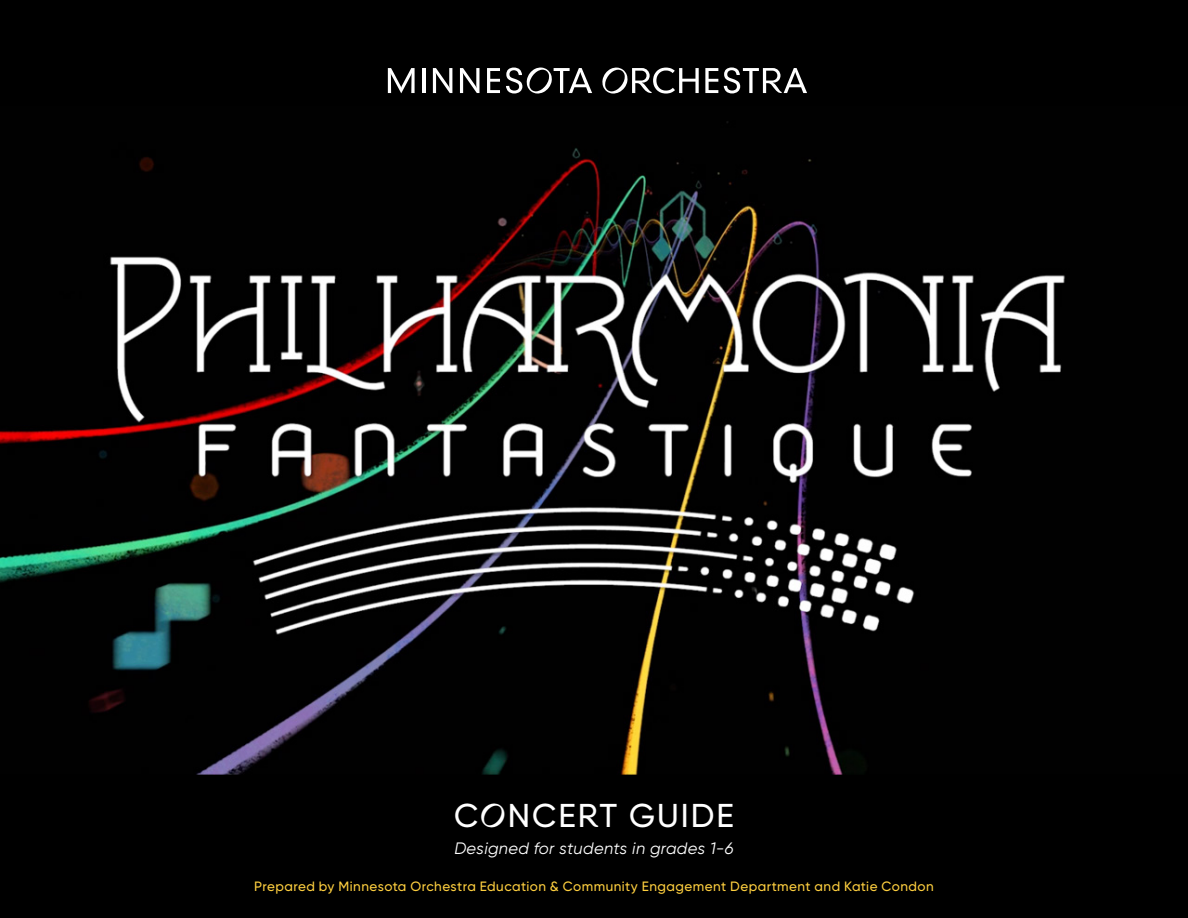
<style>
.page{position:relative;width:1188px;height:918px;background:#000}
.page>*{position:absolute;margin:0;border:0;box-sizing:border-box;transform-origin:0 0}
.t1{font:500 33px "MNO Gilroy";letter-spacing:.06em;color:#fff}
.t2{font:italic 16.5px "Gilroy";letter-spacing:.02em;color:#fff}
.t3{font:500 13.5px "Gilroy";letter-spacing:.035em;color:#fecf3f}
</style>
<div class="page">
<img style="left:0;top:69px;width:1065px;height:706px">
<svg style="left:388px;top:68px;width:27px;height:25px"></svg>
<hr style="left:422px;top:68px;width:3px;height:25px;background:#fff">
<svg style="left:433px;top:68px;width:19px;height:25px"></svg>
<svg style="left:460px;top:68px;width:19px;height:25px"></svg>
<svg style="left:487px;top:68px;width:13px;height:25px"></svg>
<svg style="left:506px;top:67px;width:86px;height:27px"></svg>
<svg style="left:705px;top:68px;width:13px;height:25px"></svg>
<svg style="left:724px;top:68px;width:83px;height:25px"></svg>
<svg style="left:602px;top:67px;width:97px;height:27px"></svg>
<h1 class="t1" style="left:454px;top:795px;width:281px">CONCERT GUIDE</h1>
<p class="t2" style="left:454px;top:838px;width:281px">Designed for students in grades 1-6</p>
<p class="t3" style="left:254px;top:878px;width:681px">Prepared by Minnesota Orchestra Education &amp; Community Engagement Department and Katie Condon</p>
</div>
